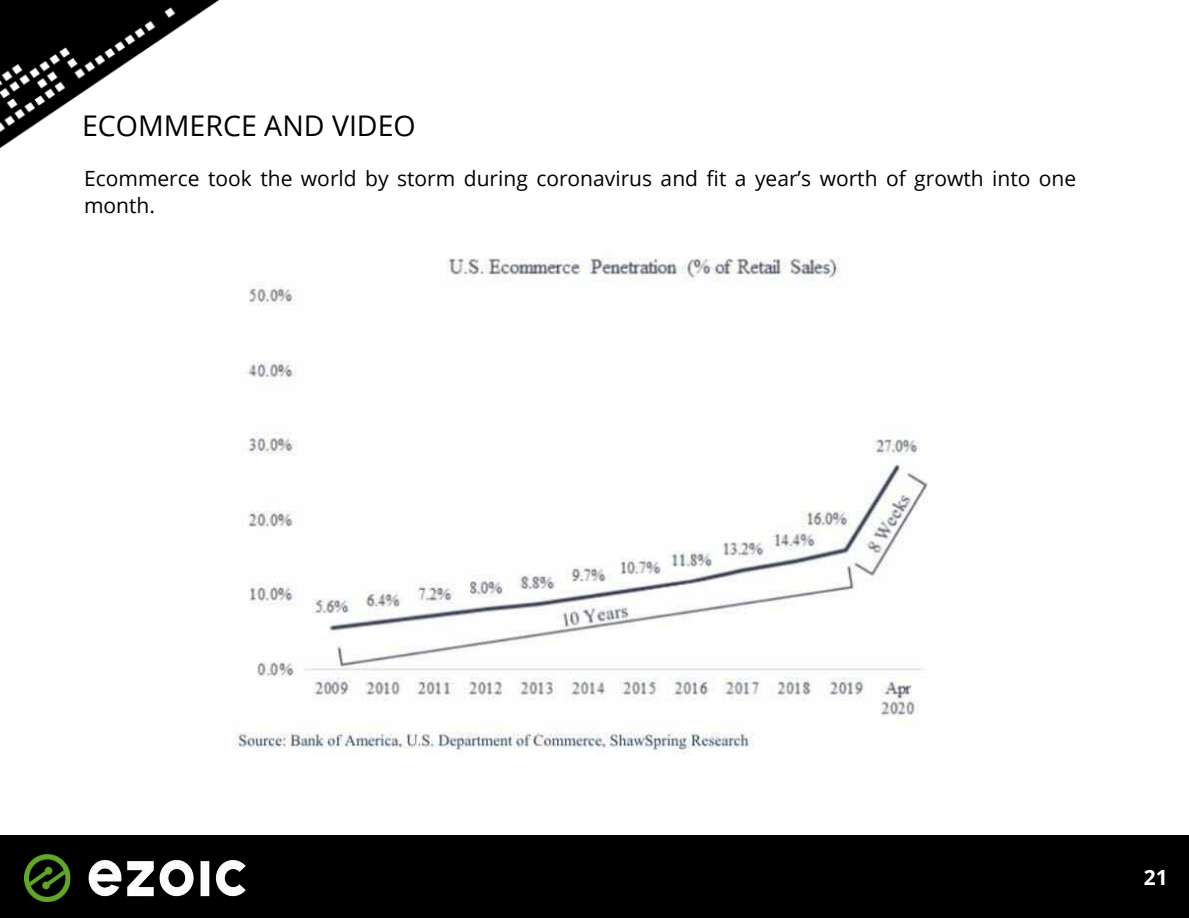
<style>
.page{position:relative;width:1189px;height:918px;background:#fff}
.page>*{position:absolute;margin:0;border:0;box-sizing:border-box;transform-origin:0 0}
.t1{font:28.5px "Open Sans";color:#000}
.t2{font:21px/27px "Open Sans";color:#000}
.t3{font:700 21px "Open Sans";color:#fff}
</style>
<div class="page">
<img style="left:0;top:0;width:219px;height:148px">
<div style="left:0;top:836px;width:1189px;height:82px;background:#000"></div>
<img style="left:24px;top:855px;width:222px;height:46px">
<img style="left:234px;top:258px;width:694px;height:495px">
<h1 class="t1" style="left:82px;top:107px;width:335px">ECOMMERCE AND VIDEO</h1>
<p class="t2" style="left:84px;top:165px;width:993px">Ecommerce took the world by storm during coronavirus and fit a year’s worth of growth into one month.</p>
<p class="t3" style="left:1144px;top:862px;width:25px">21</p>
</div>
